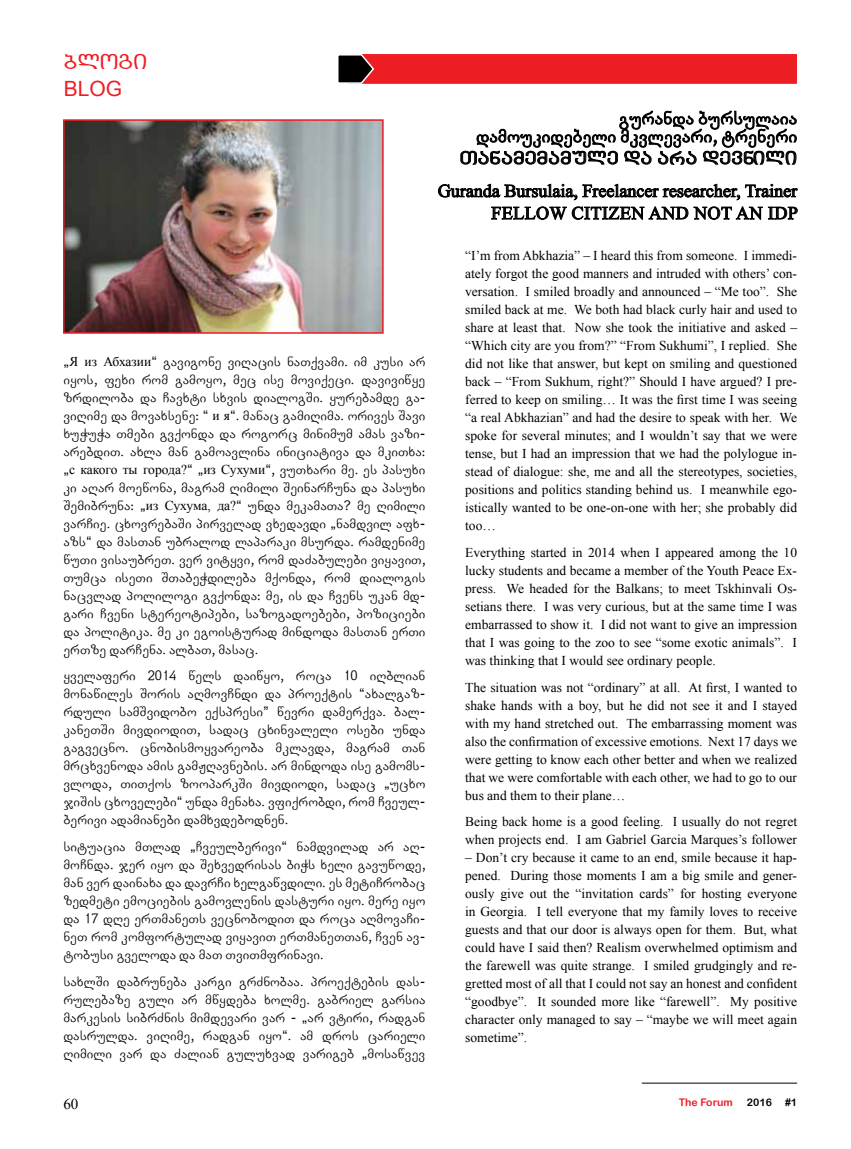
<style>
.page{position:relative;width:851px;height:1149px;background:#fff}
.page>*{position:absolute;margin:0;border:0;box-sizing:border-box;transform-origin:0 0}
.t1{font:21px "Kolkh MN";color:#ed1d24}
.t2{font:21px "Arial";color:#ed1d24}
.t3{font:18px/22.2px "Times New Roman";color:#000;text-align:right}
.t4{font:18px/18px "Kolhety";color:#000;text-align:right}
.t5{font:18px "Kolkh MN";letter-spacing:.025em;color:#000}
.t6{font:15px "Times New Roman";color:#000}
.t7{font:13.5px/18px "Times New Roman";color:#000;text-align:justify}
.t8{font:13.5px/18px "Kolhety";color:#000;text-align:justify}
.t9{font:10.5px "Arial Rounded MT Bold";letter-spacing:-.005em;color:#ed1d24}
.t10{font:10.5px "Arial Rounded MT Bold";color:#000}
.s1{font-family:"Times New Roman"}
.s2{font-family:"Kolhety"}
</style>
<div class="page">
<hr style="left:641px;top:1082px;width:156px;height:1px;background:#000">
<div style="left:348px;top:54px;width:448px;height:30px;background:#ed1d24;border:2px solid #ed1d24"></div>
<svg style="left:338px;top:54px;width:37px;height:30px"></svg>
<svg style="left:460px;top:110px;width:336px;height:55px"></svg>
<svg style="left:438px;top:183px;width:359px;height:37px"></svg>
<img style="left:66px;top:122px;width:314px;height:208px">
<div style="left:63px;top:119px;width:320px;height:214px;border:2px solid #ed1d24"></div>
<h1 class="t1" style="left:64px;top:54px;width:85px">BLOGI</h1>
<h1 class="t2" style="left:64px;top:75px;width:60px">BLOG</h1>
<p class="t8" style="left:63px;top:353px;width:363px">„<span class="s1">Я из Абхазии</span>“ GAVIGONE VIRACIS NATQVAMI. IM KUSI AR IYOS, FEXI ROM GAMOYO, MEC ISE MOVIQECI. DAVIVIWYE ZRDILOBA DA CAVXTI SXVIS DIALOGSI. YUREBAMDE GA-VIRIME DA MOVAXSENE: “ <span class="s1">и я</span>“. MANAC GAMIRIMA. ORIVES SAVI XUWUWA TMEBI GVQONDA DA ROGORC MINIMUM AMAS VAZI-AREBDIT. AXLA MAN GAMOAVLINA INICIATIVA DA MKITXA:</p>
<p class="t7" style="left:63px;top:460px;width:363px"><span class="s2">„</span>с какого ты города?<span class="s2">“ „</span>из Сухуми<span class="s2">“, VUTXARI ME. ES PASUXI</span></p>
<p class="t8" style="left:63px;top:479px;width:363px">KI ARAR MOEWONA, MAGRAM RIMILI SEINARCUNA DA PASUXI SEMIBRUNA: „<span class="s1">из Сухума, да?</span>“ UNDA MEKAMATA? ME RIMILI VARCIE. CXOVREBASI PIRVELAD VXEDAVDI „NAMDVIL AFX-AZS“ DA MASTAN UBRALOD LAPARAKI MSURDA. RAMDENIME WUTI VISAUBRET. VER VITYVI, ROM DAZABULEBI VIYAVIT, TUMCA ISETI STABEWDILEBA MQONDA, ROM DIALOGIS NACVLAD POLILOGI GVQONDA: ME, IS DA CVENS UKAN MD-GARI CVENI STEREOTIPEBI, SAZOGADOEBEBI, POZICIEBI DA POLITIKA. ME KI EGOISTURAD MINDODA MASTAN ERTI ERTZE DARCENA. ALBAT, MASAC.</p>
<p class="t8" style="left:63px;top:667px;width:363px">YVELAFERI 2014 WELS DAIWYO, ROCA 10 IRBLIAN MONAWILES SORIS ARMOVCNDI DA PROEQTIS “AXALGAZ-RDULI SAMSVIDOBO EQSPRESI” WEVRI DAMERQVA. BAL-KANETSI MIVDIODIT, SADAC CXINVALELI OSEBI UNDA GAGVECNO. CNOBISMOYVAREOBA MKLAVDA, MAGRAM TAN MRCXVENODA AMIS GAMJRAVNEBIS. AR MINDODA ISE GAMOMS-VLODA, TITQOS ZOOPARKSI MIVDIODI, SADAC „UCXO JISIS CXOVELEBI“ UNDA MENAXA. VFIQROBDI, ROM CVEUL-BERIVI ADAMIANEBI DAMXVDEBODNEN.</p>
<p class="t8" style="left:63px;top:838px;width:363px">SITUACIA MTLAD „CVEULBERIVI“ NAMDVILAD AR AR-MOCNDA. JER IYO DA SEXVEDRISAS BIWS XELI GAVUWODE, MAN VER DAINAXA DA DAVRCI XELGAWVDILI. ES METICROBAC ZEDMETI EMOCIEBIS GAMOVLENIS DASTURI IYO. MERE IYO DA 17 DRE ERTMANETS VECNOBODIT DA ROCA ARMOVACI-NET ROM KOMFORTULAD VIYAVIT ERTMANETTAN, CVEN AV-TOBUSI GVELODA DA MAT TVITMFRINAVI.</p>
<p class="t8" style="left:63px;top:972px;width:363px">SAXLSI DABRUNEBA KARGI GRZNOBAA. PROEQTEBIS DAS-RULEBAZE GULI AR MWYDEBA XOLME. GABRIEL GARSIA MARKESIS SIBRZNIS MIMDEVARI VAR - „AR VTIRI, RADGAN DASRULDA. VIRIME, RADGAN IYO“. AM DROS CARIELI RIMILI VAR DA ZALIAN GULUXVAD VARIGEB „MOSAWVEV</p>
<h2 class="t4" style="left:476px;top:110px;width:322px">GURANDA BURSULAIA<br>DAMOUKIDEBELI MKVLEVARI, TRENERI</h2>
<h2 class="t5" style="left:460px;top:151px;width:339px">TANAMEMAMULE DA ARA DEVNILI</h2>
<h2 class="t3" style="left:438px;top:179px;width:361px">Guranda Bursulaia, Freelancer researcher, Trainer<br>FELLOW CITIZEN AND NOT AN IDP</h2>
<p class="t7" style="left:465px;top:246px;width:333px">“I’m from Abkhazia” – I heard this from someone. I immedi&shy;ately forgot the good manners and intruded with others’ con&shy;versation. I smiled broadly and announced – “Me too”. She smiled back at me. We both had black curly hair and used to share at least that. Now she took the initiative and asked – “Which city are you from?” “From Sukhumi”, I replied. She did not like that answer, but kept on smiling and questioned back – “From Sukhum, right?” Should I have argued? I pre&shy;ferred to keep on smiling… It was the first time I was seeing “a real Abkhazian” and had the desire to speak with her. We spoke for several minutes; and I wouldn’t say that we were tense, but I had an impression that we had the polylogue in&shy;stead of dialogue: she, me and all the stereotypes, societies, positions and politics standing behind us. I meanwhile ego&shy;istically wanted to be one-on-one with her; she probably did too…</p>
<p class="t7" style="left:465px;top:543px;width:333px">Everything started in 2014 when I appeared among the 10 lucky students and became a member of the Youth Peace Ex&shy;press. We headed for the Balkans; to meet Tskhinvali Os&shy;setians there. I was very curious, but at the same time I was embarrassed to show it. I did not want to give an impression that I was going to the zoo to see “some exotic animals”. I was thinking that I would see ordinary people.</p>
<p class="t7" style="left:465px;top:677px;width:333px">The situation was not “ordinary” at all. At first, I wanted to shake hands with a boy, but he did not see it and I stayed with my hand stretched out. The embarrassing moment was also the confirmation of excessive emotions. Next 17 days we were getting to know each other better and when we realized that we were comfortable with each other, we had to go to our bus and them to their plane…</p>
<p class="t7" style="left:465px;top:812px;width:333px">Being back home is a good feeling. I usually do not regret when projects end. I am Gabriel Garcia Marques’s follower</p>
<p class="t7" style="left:465px;top:848px;width:333px">– Don’t cry because it came to an end, smile because it hap&shy;pened. During those moments I am a big smile and gener&shy;ously give out the “invitation cards” for hosting everyone in Georgia. I tell everyone that my family loves to receive guests and that our door is always open for them. But, what could have I said then? Realism overwhelmed optimism and the farewell was quite strange. I smiled grudgingly and re&shy;gretted most of all that I could not say an honest and confident “goodbye”. It sounded more like “farewell”. My positive character only managed to say – “maybe we will meet again sometime”.</p>
<p class="t6" style="left:63px;top:1093px;width:16px">60</p>
<p class="t9" style="left:678px;top:1096px;width:55px">The Forum</p>
<p class="t10" style="left:746px;top:1096px;width:26px">2016</p>
<p class="t10" style="left:785px;top:1096px;width:14px">#1</p>
</div>
